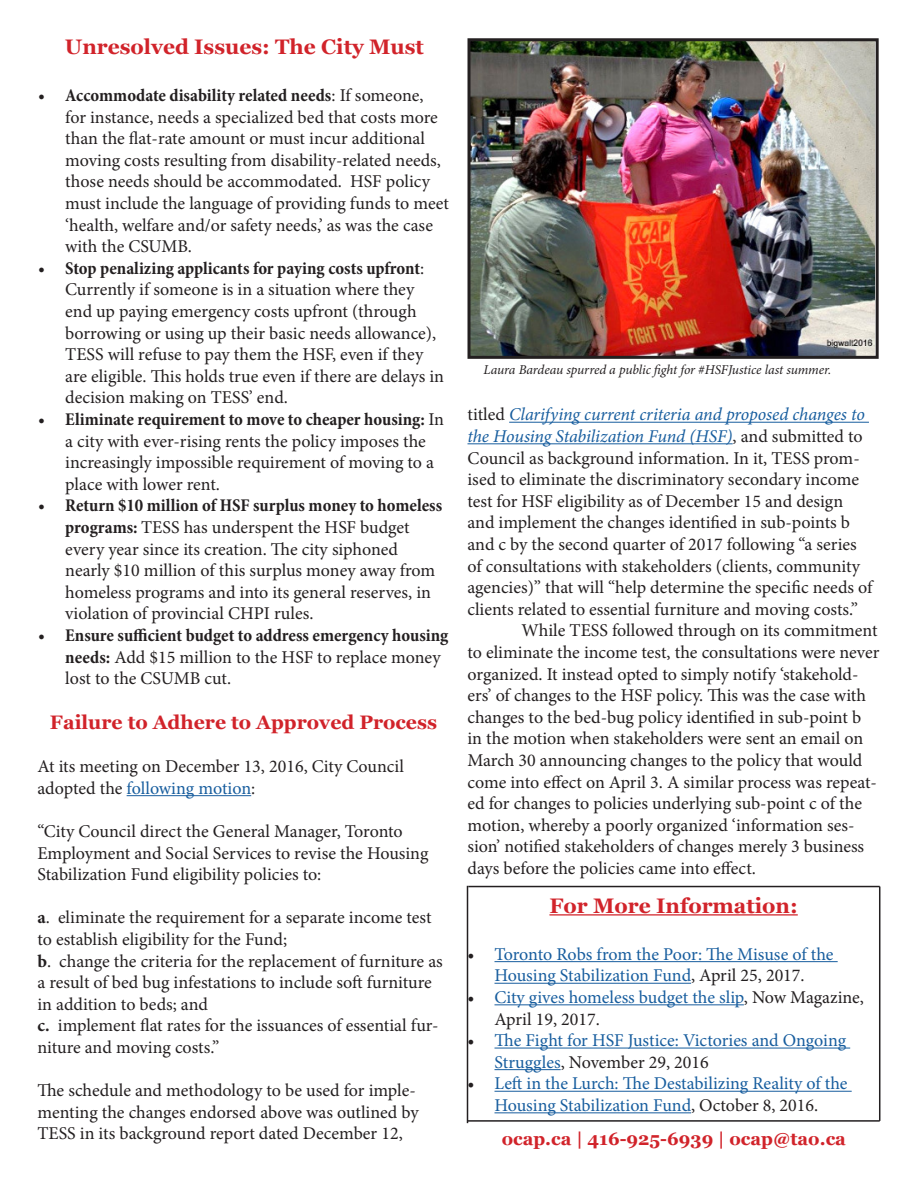
<style>
.page{position:relative;width:918px;height:1188px;background:#fff}
.page>*{position:absolute;margin:0;border:0;box-sizing:border-box;transform-origin:0 0}
.t1{font:700 21px "Georgia";color:#d1232a}
.t2{font:700 19.5px "Georgia";color:#d1232a}
.t3{font:18px/21.6px "Minion Pro";color:#231f20}
.t4{font:18px/21.6px "Minion Pro";color:#175d9e;text-align:center}
.t5{font:700 condensed 18px/21.6px "Minion Pro";letter-spacing:-.005em;color:#231f20}
.t6{font:700 18px "Georgia";color:#d1232a}
.t7{font:italic 13.5px "Minion Pro";letter-spacing:-.01em;color:#231f20}
.s1{font-weight:700;font-stretch:condensed}
.s2{font-weight:400;font-stretch:normal}
.s3{color:#175d9e}
.s4{font-weight:700}
.s5{font-style:italic;color:#175d9e}
.s6{color:#231f20}
</style>
<div class="page">
<img style="left:472px;top:42px;width:403px;height:313px">
<div style="left:468px;top:38px;width:411px;height:321px;border:3px solid #231f20"></div>
<hr style="left:549px;top:914px;width:249px;height:2px;background:#d1232a">
<hr style="left:495px;top:961px;width:343px;height:1px;background:#175d9e">
<hr style="left:495px;top:983px;width:196px;height:1px;background:#175d9e">
<hr style="left:495px;top:1004px;width:249px;height:1px;background:#175d9e">
<hr style="left:495px;top:1048px;width:355px;height:1px;background:#175d9e">
<hr style="left:495px;top:1069px;width:66px;height:1px;background:#175d9e">
<hr style="left:495px;top:1091px;width:357px;height:1px;background:#175d9e">
<hr style="left:495px;top:1112px;width:196px;height:1px;background:#175d9e">
<hr style="left:127px;top:795px;width:124px;height:1px;background:#175d9e">
<hr style="left:509px;top:422px;width:360px;height:1px;background:#175d9e">
<hr style="left:468px;top:443px;width:265px;height:1px;background:#175d9e">
<hr style="left:467px;top:886px;width:1px;height:237px;background:#231f20">
<hr style="left:468px;top:886px;width:412px;height:1px;background:#231f20">
<hr style="left:879px;top:887px;width:1px;height:234px;background:#231f20">
<hr style="left:468px;top:1120px;width:412px;height:2px;background:#231f20">
<p class="t1" style="left:65px;top:31px;width:361px">Unresolved Issues: The City Must</p>
<p class="t3" style="left:65px;top:84px;width:385px;text-indent:-27px"><span class="s1">• Accommodate disability related needs</span>: If someone,<br>for instance, needs a specialized bed that costs more than the flat-rate amount or must incur additional moving costs resulting from disability-related needs, those needs should be accommodated. HSF policy must include the language of providing funds to meet ‘health, welfare and/or safety needs,’ as was the case with the CSUMB.</p>
<p class="t3" style="left:65px;top:257px;width:380px;text-indent:-27px"><span class="s1">• Stop penalizing applicants for paying costs upfront</span>:<br>Currently if someone is in a situation where they end up paying emergency costs upfront (through borrowing or using up their basic needs allowance), TESS will refuse to pay them the HSF, even if they are eligible. This holds true even if there are delays in decision making on TESS’ end.</p>
<p class="t3" style="left:65px;top:408px;width:380px;text-indent:-27px"><span class="s1">• Eliminate requirement to move to cheaper housing:</span> In a city with ever-rising rents the policy imposes the increasingly impossible requirement of moving to a place with lower rent.</p>
<p class="t3" style="left:65px;top:495px;width:379px;text-indent:-27px"><span class="s1">• Return $10 million of HSF surplus money to homeless programs:</span> TESS has underspent the HSF budget every year since its creation. The city siphoned nearly $10 million of this surplus money away from homeless programs and into its general reserves, in violation of provincial CHPI rules.</p>
<p class="t5" style="left:65px;top:624px;width:385px;text-indent:-27px">• Ensure sufficient budget to address emergency housing needs: <span class="s2">Add $15 million to the HSF to replace money lost to the CSUMB cut.</span></p>
<p class="t2" style="left:50px;top:708px;width:389px">Failure to Adhere to Approved Process</p>
<p class="t3" style="left:37px;top:756px;width:368px">At its meeting on December 13, 2016, City Council adopted the <span class="s3">following motion</span>:</p>
<p class="t3" style="left:37px;top:821px;width:393px">“City Council direct the General Manager, Toronto<br>Employment and Social Services to revise the Housing<br>Stabilization Fund eligibility policies to:</p>
<p class="t3" style="left:37px;top:907px;width:396px"><span class="s4">a</span>. eliminate the requirement for a separate income test to establish eligibility for the Fund;</p>
<p class="t3" style="left:37px;top:950px;width:407px"><span class="s4">b</span>. change the criteria for the replacement of furniture as a result of bed bug infestations to include soft furniture in addition to beds; and</p>
<p class="t3" style="left:37px;top:1015px;width:403px"><span class="s4">c.</span> implement flat rates for the issuances of essential fur&shy;niture and moving costs.”</p>
<p class="t3" style="left:37px;top:1080px;width:383px">The schedule and methodology to be used for imple&shy;menting the changes endorsed above was outlined by<br>TESS in its background report dated December 12,</p>
<p class="t7" style="left:484px;top:360px;width:349px">Laura Bardeau spurred a public fight for #HSFJustice last summer.</p>
<p class="t3" style="left:468px;top:404px;width:406px">titled <span class="s5">Clarifying current criteria and proposed changes to the Housing Stabilization Fund (HSF)</span>, and submitted to Council as background information. In it, TESS prom&shy;ised to eliminate the discriminatory secondary income test for HSF eligibility as of December 15 and design and implement the changes identified in sub-points b and c by the second quarter of 2017 following “a series of consultations with stakeholders (clients, community agencies)” that will “help determine the specific needs of clients related to essential furniture and moving costs.”</p>
<p class="t3" style="left:468px;top:620px;width:413px;text-indent:54px">While TESS followed through on its commitment to eliminate the income test, the consultations were never organized. It instead opted to simply notify ‘stakehold&shy;ers’ of changes to the HSF policy. This was the case with changes to the bed-bug policy identified in sub-point b in the motion when stakeholders were sent an email on March 30 announcing changes to the policy that would come into effect on April 3. A similar process was repeat&shy;ed for changes to policies underlying sub-point c of the motion, whereby a poorly organized ‘information ses&shy;sion’ notified stakeholders of changes merely 3 business days before the policies came into effect.</p>
<p class="t1" style="left:549px;top:890px;width:250px">For More Information:</p>
<p class="t4" style="left:468px;top:943px;width:368px"><span class="s6">•</span> Toronto Robs from the Poor: The Misuse of the<br>Housing Stabilization Fund<span class="s6">, April 25, 2017.</span></p>
<p class="t4" style="left:495px;top:987px;width:371px;text-align:left;text-indent:-27px"><span class="s6">•</span> City gives homeless budget the slip<span class="s6">, Now Magazine,<br>April 19, 2017.</span></p>
<p class="t4" style="left:495px;top:1030px;width:353px;text-align:left;text-indent:-27px"><span class="s6">•</span> The Fight for HSF Justice: Victories and Ongoing<br>Struggles<span class="s6">, November 29, 2016</span></p>
<p class="t4" style="left:468px;top:1073px;width:382px"><span class="s6">•</span> Left in the Lurch: The Destabilizing Reality of the<br>Housing Stabilization Fund<span class="s6">, October 8, 2016.</span></p>
<p class="t6" style="left:502px;top:1125px;width:346px">ocap.ca | 416-925-6939 | ocap@tao.ca</p>
</div>
